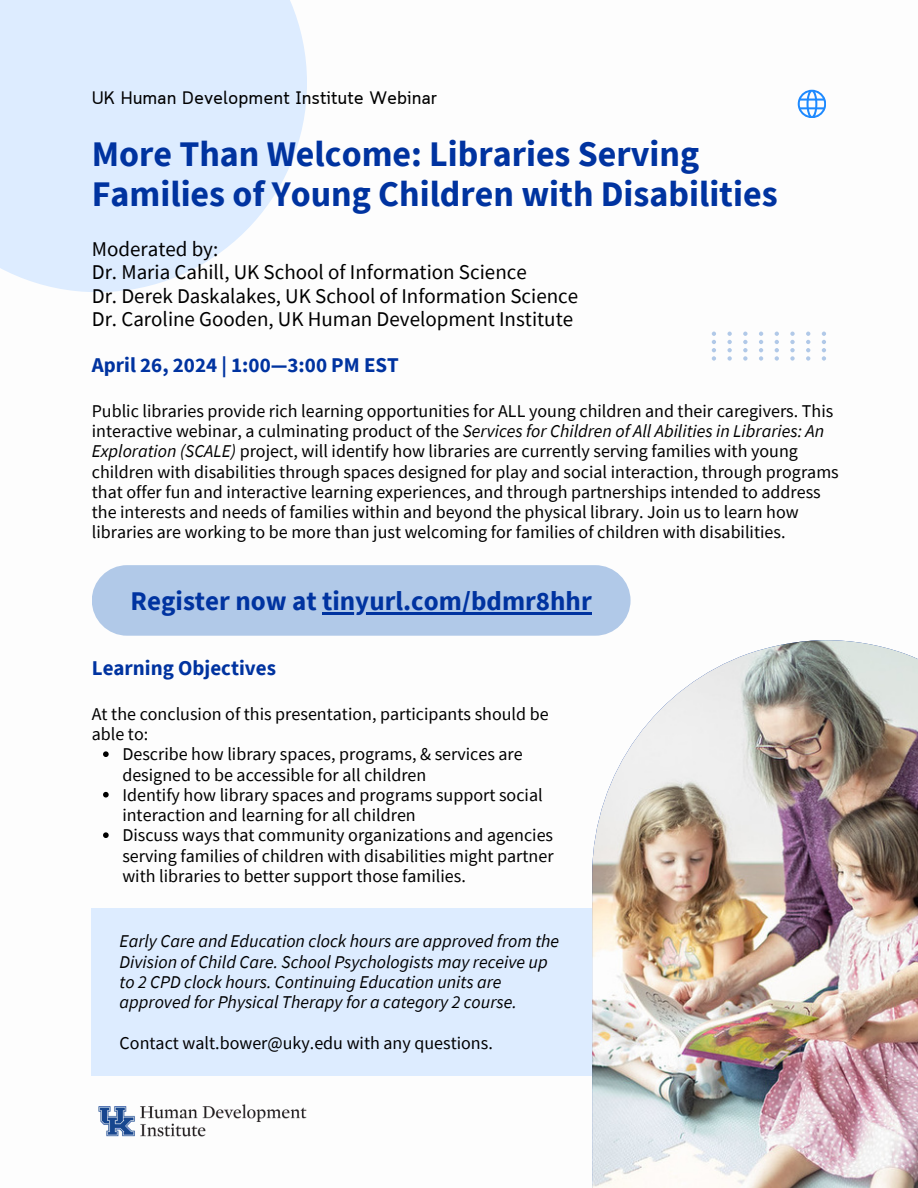
<style>
.page{position:relative;width:918px;height:1188px;background:#fff}
.page>*{position:absolute;margin:0;border:0;box-sizing:border-box;transform-origin:0 0}
.t1{font:700 36px/40.5px "Source Sans Pro";color:#0033a0}
.t2{font:700 27px "Source Sans Pro";color:#0033a0}
.t3{font:21px/23.7px "Source Sans Pro";color:#000}
.t4{font:700 21px "Source Sans Pro";color:#0033a0}
.t5{font:18px/20.2px "Source Sans Pro";color:#000}
.t6{font:italic 18px/20.2px "Source Sans Pro";color:#000}
.t7{font:18px "Cloud";color:#000}
.s1{font-style:italic}
</style>
<div class="page">
<div style="left:0;top:0;width:307px;height:292px;background:#ddecff"></div>
<svg style="left:798px;top:90px;width:28px;height:28px"></svg>
<svg style="left:712px;top:332px;width:114px;height:29px"></svg>
<div style="left:92px;top:565px;width:539px;height:71px;background:#b1c9e8;border-radius:35px"></div>
<hr style="left:322px;top:612px;width:270px;height:3px;background:#0033a0">
<div style="left:92px;top:909px;width:677px;height:167px;background:#ddecff"></div>
<img style="left:592px;top:640px;width:326px;height:548px">
<img style="left:98px;top:1104px;width:209px;height:33px">
<svg style="left:103px;top:751px;width:6px;height:6px"></svg>
<svg style="left:103px;top:792px;width:6px;height:6px"></svg>
<svg style="left:103px;top:832px;width:6px;height:6px"></svg>
<h2 class="t7" style="left:92px;top:88px;width:347px">UK Human Development Institute Webinar</h2>
<p class="t1" style="left:92px;top:133px;width:687px">More Than Welcome: Libraries Serving<br>Families of Young Children with Disabilities</p>
<h3 class="t3" style="left:92px;top:236px;width:488px">Moderated by:<br>Dr. Maria Cahill, UK School of Information Science<br>Dr. Derek Daskalakes, UK School of Information Science Dr. Caroline Gooden, UK Human Development Institute</h3>
<p class="t4" style="left:92px;top:352px;width:309px">April 26, 2024 | 1:00—3:00 PM EST</p>
<p class="t5" style="left:92px;top:400px;width:749px">Public libraries provide rich learning opportunities for ALL young children and their caregivers. This interactive webinar, a culminating product of the <span class="s1">Services for Children of All Abilities in Libraries: An Exploration (SCALE)</span> project, will identify how libraries are currently serving families with young children with disabilities through spaces designed for play and social interaction, through programs that offer fun and interactive learning experiences, and through partnerships intended to address the interests and needs of families within and beyond the physical library. Join us to learn how libraries are working to be more than just welcoming for families of children with disabilities.</p>
<p class="t2" style="left:131px;top:584px;width:463px">Register now at tinyurl.com/bdmr8hhr</p>
<h1 class="t4" style="left:92px;top:655px;width:186px">Learning Objectives</h1>
<p class="t5" style="left:92px;top:703px;width:458px">At the conclusion of this presentation, participants should be able to:</p>
<p class="t5" style="left:122px;top:744px;width:402px">Describe how library spaces, programs, &amp; services are designed to be accessible for all children</p>
<p class="t5" style="left:122px;top:784px;width:422px">Identify how library spaces and programs support social interaction and learning for all children</p>
<p class="t5" style="left:122px;top:825px;width:433px;text-align:justify">Discuss ways that community organizations and agencies serving families of children with disabilities might partner with libraries to better support those families.</p>
<h4 class="t6" style="left:120px;top:931px;width:441px">Early Care and Education clock hours are approved from the Division of Child Care. School Psychologists may receive up to 2 CPD clock hours. Continuing Education units are approved for Physical Therapy for a category 2 course.</h4>
<p class="t5" style="left:120px;top:1032px;width:375px">Contact walt.bower@uky.edu with any questions.</p>
</div>
